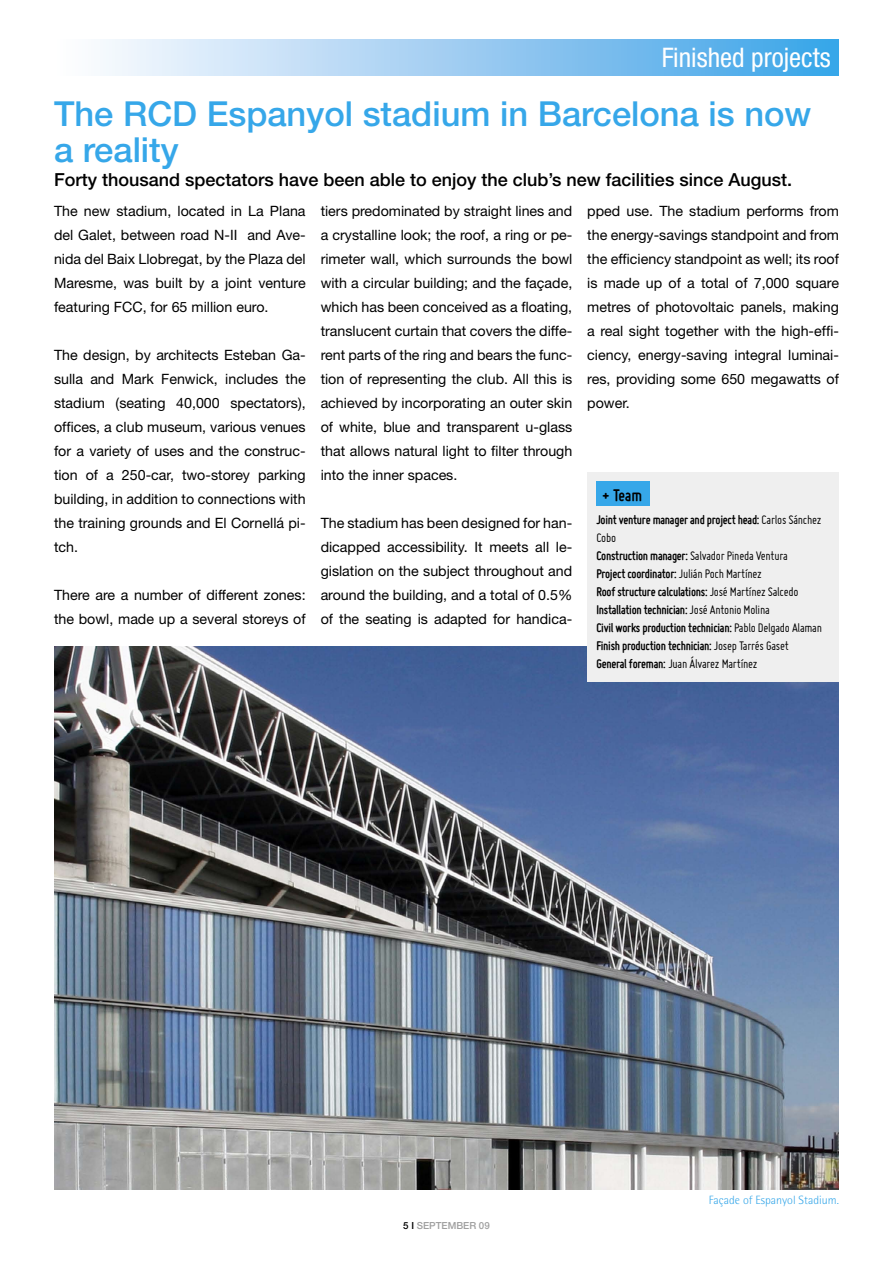
<style>
.page{position:relative;width:893px;height:1263px;background:#fff}
.page>*{position:absolute;margin:0;border:0;box-sizing:border-box;transform-origin:0 0}
.t1{font:500 34.5px/36px "Helvetica Neue";color:#36a7e9}
.t2{font:condensed 27px "Helvetica Neue";color:#fff}
.t3{font:500 18px "Helvetica Neue";color:#000}
.t4{font:700 18px "Miso";color:#000}
.t5{font:14.25px/24px "Helvetica Neue";color:#000;text-align:justify}
.t6{font:700 13.5px/18px "Miso";letter-spacing:-.02em;color:#000}
.t7{font:13.5px "Miso";letter-spacing:-.02em;color:#000}
.t8{font:300 12px "Rotis Semi Sans";color:#36a7e9}
.t9{font:500 9.75px "Helvetica Neue";color:#9f9f9f}
.s1{font-weight:400}
.s2{font-weight:700}
.s3{color:#000}
</style>
<div class="page">
<div style="left:54px;top:40px;width:785px;height:36px;background:linear-gradient(to right,#fffdfe,#3ca2e7)"></div>
<img style="left:54px;top:647px;width:785px;height:542px">
<div style="left:587px;top:473px;width:252px;height:209px;background:#efefef"></div>
<div style="left:596px;top:481px;width:54px;height:25px;background:#36a7e9"></div>
<p class="t2" style="left:662px;top:41px;width:170px">Finished projects</p>
<p class="t1" style="left:54px;top:95px;width:759px">The RCD Espanyol stadium in Barcelona is now a reality</p>
<p class="t3" style="left:54px;top:169px;width:739px">Forty thousand spectators have been able to enjoy the club’s new facilities since August.</p>
<p class="t5" style="left:54px;top:199px;width:253px">The new stadium, located in La Plana del Galet, between road N-II and Ave&shy;nida del Baix Llobregat, by the Plaza del Maresme, was built by a joint venture featuring FCC, for 65 million euro.</p>
<p class="t5" style="left:54px;top:343px;width:253px">The design, by architects Esteban Ga&shy;sulla and Mark Fenwick, includes the stadium (seating 40,000 spectators), offices, a club museum, various venues for a variety of uses and the construc&shy;tion of a 250-car, two-storey parking building, in addition to connections with the training grounds and El Cornellá pi&shy;tch.</p>
<p class="t5" style="left:54px;top:583px;width:253px">There are a number of different zones: the bowl, made up a several storeys of</p>
<p class="t5" style="left:321px;top:199px;width:253px">tiers predominated by straight lines and a crystalline look; the roof, a ring or pe&shy;rimeter wall, which surrounds the bowl with a circular building; and the façade, which has been conceived as a floating, translucent curtain that covers the diffe&shy;rent parts of the ring and bears the func&shy;tion of representing the club. All this is achieved by incorporating an outer skin of white, blue and transparent u-glass that allows natural light to filter through into the inner spaces.</p>
<p class="t5" style="left:321px;top:511px;width:253px">The stadium has been designed for han&shy;dicapped accessibility. It meets all le&shy;gislation on the subject throughout and around the building, and a total of 0.5% of the seating is adapted for handica-</p>
<p class="t5" style="left:587px;top:199px;width:253px">pped use. The stadium performs from the energy-savings standpoint and from the efficiency standpoint as well; its roof is made up of a total of 7,000 square metres of photovoltaic panels, making a real sight together with the high-effi&shy;ciency, energy-saving integral luminai&shy;res, providing some 650 megawatts of power.</p>
<p class="t4" style="left:602px;top:485px;width:42px">+ Team</p>
<p class="t6" style="left:596px;top:511px;width:227px">Joint venture manager and project head: <span class="s1">Carlos Sánchez<br>Cobo</span></p>
<p class="t7" style="left:596px;top:549px;width:193px"><span class="s2">Construction manager:</span> Salvador Pineda Ventura</p>
<p class="t6" style="left:596px;top:565px;width:167px">Project coordinator: <span class="s1">Julián Poch Martínez</span></p>
<p class="t6" style="left:596px;top:583px;width:204px">Roof structure calculations: <span class="s1">José Martínez Salcedo</span></p>
<p class="t6" style="left:596px;top:601px;width:175px">Installation technician: <span class="s1">José Antonio Molina</span></p>
<p class="t6" style="left:596px;top:619px;width:227px">Civil works production technician: <span class="s1">Pablo Delgado Alaman</span></p>
<p class="t6" style="left:596px;top:637px;width:194px">Finish production technician: <span class="s1">Josep Tarrés Gaset</span></p>
<p class="t7" style="left:596px;top:657px;width:163px"><span class="s2">General foreman:</span> Juan Álvarez Martínez</p>
<p class="t9" style="left:403px;top:1219px;width:88px"><span class="s3">5 I</span> SEPTEMBER 09</p>
<p class="t8" style="left:709px;top:1193px;width:132px">Façade of Espanyol Stadium.</p>
</div>
